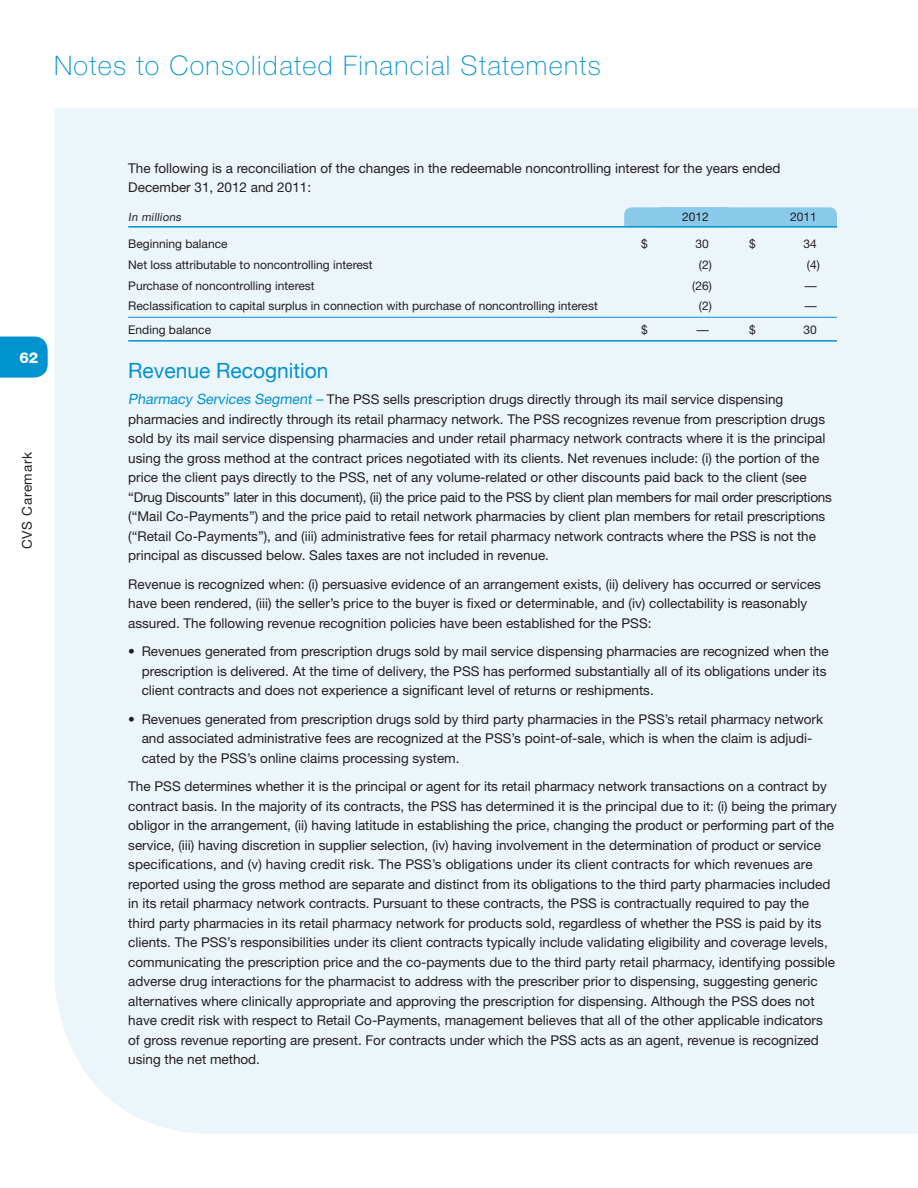
<style>
.page{position:relative;width:918px;height:1188px;background:#fff}
.page>*{position:absolute;margin:0;border:0;box-sizing:border-box;transform-origin:0 0}
.t1{font:100 27px "Helvetica Neue";letter-spacing:.05em;color:#0093d0}
.Fin_Header_A_12{font:21px "Helvetica Neue";color:#0093d0}
.t2{font:800 15px "Helvetica Neue";color:#fff}
.Fin_Body_12{font:13.5px/19.5px "Helvetica Neue";color:#231f20}
.Fin_Body_space_below{font:13.5px/19.5px "Helvetica Neue";color:#231f20}
.Fin_Body_12-2{font:13.5px "Helvetica Neue";letter-spacing:.05em;color:#231f20}
.Table_4_col_12{font:12px "Helvetica Neue";color:#231f20}
.Table_4_col_Sub_12{font:12px "Helvetica Neue";color:#231f20}
.Table_4_col_Total_12{font:12px "Helvetica Neue";color:#231f20}
.Table_4_col_header_1{font:12px "Helvetica Neue";color:#231f20}
.Table_4_col_header_1-2{font:11.25px "Helvetica Neue";color:#231f20}
.s1{font-size:14.25px;color:#0093d0}
</style>
<div class="page">
<div style="left:54px;top:108px;width:864px;height:1026px;background:#ecf5fa"></div>
<div style="left:624px;top:207px;width:213px;height:19px;background:#89c9ea"></div>
<svg style="left:0;top:337px;width:48px;height:41px;background:#0d98d2"></svg>
<hr style="left:128px;top:226px;width:709px;height:2px;background:#0093d0">
<hr style="left:128px;top:317px;width:709px;height:1px;background:#0093d0">
<hr style="left:128px;top:340px;width:709px;height:2px;background:#0093d0">
<h1 class="t1" style="left:54px;top:50px;width:548px">Notes to Consolidated Financial Statements</h1>
<p class="t2" style="left:19px;top:349px;width:20px">62</p>
<p class="Fin_Body_12-2" style="left:19px;top:549px;width:98px;rotate:-90deg">CVS Caremark</p>
<p class="Fin_Body_space_below" style="left:128px;top:158px;width:654px">The following is a reconciliation of the changes in the redeemable noncontrolling interest for the years ended<br>December 31, 2012 and 2011:</p>
<p class="Table_4_col_header_1-2" style="left:128px;top:210px;width:56px">In millions</p>
<p class="Table_4_col_header_1" style="left:682px;top:209px;width:28px">2012</p>
<p class="Table_4_col_header_1" style="left:790px;top:209px;width:28px">2011</p>
<p class="Table_4_col_12" style="left:128px;top:237px;width:101px">Beginning balance</p>
<p class="Table_4_col_12" style="left:641px;top:237px;width:8px">$</p>
<p class="Table_4_col_12" style="left:695px;top:237px;width:15px">30</p>
<p class="Table_4_col_12" style="left:749px;top:237px;width:8px">$</p>
<p class="Table_4_col_12" style="left:803px;top:237px;width:15px">34</p>
<p class="Table_4_col_12" style="left:128px;top:257px;width:246px">Net loss attributable to noncontrolling interest</p>
<p class="Table_4_col_12" style="left:699px;top:257px;width:14px">(2)</p>
<p class="Table_4_col_12" style="left:807px;top:257px;width:14px">(4)</p>
<p class="Table_4_col_12" style="left:128px;top:278px;width:188px">Purchase of noncontrolling interest</p>
<p class="Table_4_col_12" style="left:692px;top:278px;width:21px">(26)</p>
<p class="Table_4_col_12" style="left:805px;top:278px;width:13px">—</p>
<p class="Table_4_col_Sub_12" style="left:128px;top:299px;width:471px">Reclassification to capital surplus in connection with purchase of noncontrolling interest</p>
<p class="Table_4_col_Sub_12" style="left:699px;top:299px;width:14px">(2)</p>
<p class="Table_4_col_Sub_12" style="left:805px;top:299px;width:13px">—</p>
<p class="Table_4_col_Total_12" style="left:128px;top:322px;width:84px">Ending balance</p>
<p class="Table_4_col_Total_12" style="left:641px;top:322px;width:8px">$</p>
<p class="Table_4_col_Total_12" style="left:697px;top:322px;width:13px">—</p>
<p class="Table_4_col_Total_12" style="left:749px;top:322px;width:8px">$</p>
<p class="Table_4_col_Total_12" style="left:803px;top:322px;width:15px">30</p>
<p class="Fin_Header_A_12" style="left:128px;top:355px;width:202px">Revenue Recognition</p>
<p class="Fin_Body_12" style="left:128px;top:389px;width:705px"><span class="s1">Pharmacy Services Segment –</span> The PSS sells prescription drugs directly through its mail service dispensing pharmacies and indirectly through its retail pharmacy network. The PSS recognizes revenue from prescription drugs sold by its mail service dispensing pharmacies and under retail pharmacy network contracts where it is the principal using the gross method at the contract prices negotiated with its clients. Net revenues include: (i) the portion of the price the client pays directly to the PSS, net of any volume-related or other discounts paid back to the client (see “Drug Discounts” later in this document), (ii) the price paid to the PSS by client plan members for mail order prescriptions (“Mail Co-Payments”) and the price paid to retail network pharmacies by client plan members for retail prescriptions (“Retail Co-Payments”), and (iii) administrative fees for retail pharmacy network contracts where the PSS is not the principal as discussed below. Sales taxes are not included in revenue.</p>
<p class="Fin_Body_12" style="left:128px;top:574px;width:694px">Revenue is recognized when: (i) persuasive evidence of an arrangement exists, (ii) delivery has occurred or services have been rendered, (iii) the seller’s price to the buyer is fixed or determinable, and (iv) collectability is reasonably assured. The following revenue recognition policies have been established for the PSS:</p>
<p class="Fin_Body_12" style="left:142px;top:641px;width:688px;text-indent:-14px">• Revenues generated from prescription drugs sold by mail service dispensing pharmacies are recognized when the prescription is delivered. At the time of delivery, the PSS has performed substantially all of its obligations under its client contracts and does not experience a significant level of returns or reshipments.</p>
<p class="Fin_Body_12" style="left:142px;top:709px;width:683px;text-indent:-14px">• Revenues generated from prescription drugs sold by third party pharmacies in the PSS’s retail pharmacy network and associated administrative fees are recognized at the PSS’s point-of-sale, which is when the claim is adjudi&shy;cated by the PSS’s online claims processing system.</p>
<p class="Fin_Body_12" style="left:128px;top:776px;width:710px">The PSS determines whether it is the principal or agent for its retail pharmacy network transactions on a contract by contract basis. In the majority of its contracts, the PSS has determined it is the principal due to it: (i) being the primary obligor in the arrangement, (ii) having latitude in establishing the price, changing the product or performing part of the service, (iii) having discretion in supplier selection, (iv) having involvement in the determination of product or service specifications, and (v) having credit risk. The PSS’s obligations under its client contracts for which revenues are reported using the gross method are separate and distinct from its obligations to the third party pharmacies included in its retail pharmacy network contracts. Pursuant to these contracts, the PSS is contractually required to pay the third party pharmacies in its retail pharmacy network for products sold, regardless of whether the PSS is paid by its clients. The PSS’s responsibilities under its client contracts typically include validating eligibility and coverage levels, communicating the prescription price and the co-payments due to the third party retail pharmacy, identifying possible adverse drug interactions for the pharmacist to address with the prescriber prior to dispensing, suggesting generic alternatives where clinically appropriate and approving the prescription for dispensing. Although the PSS does not have credit risk with respect to Retail Co-Payments, management believes that all of the other applicable indicators of gross revenue reporting are present. For contracts under which the PSS acts as an agent, revenue is recognized using the net method.</p>
</div>
